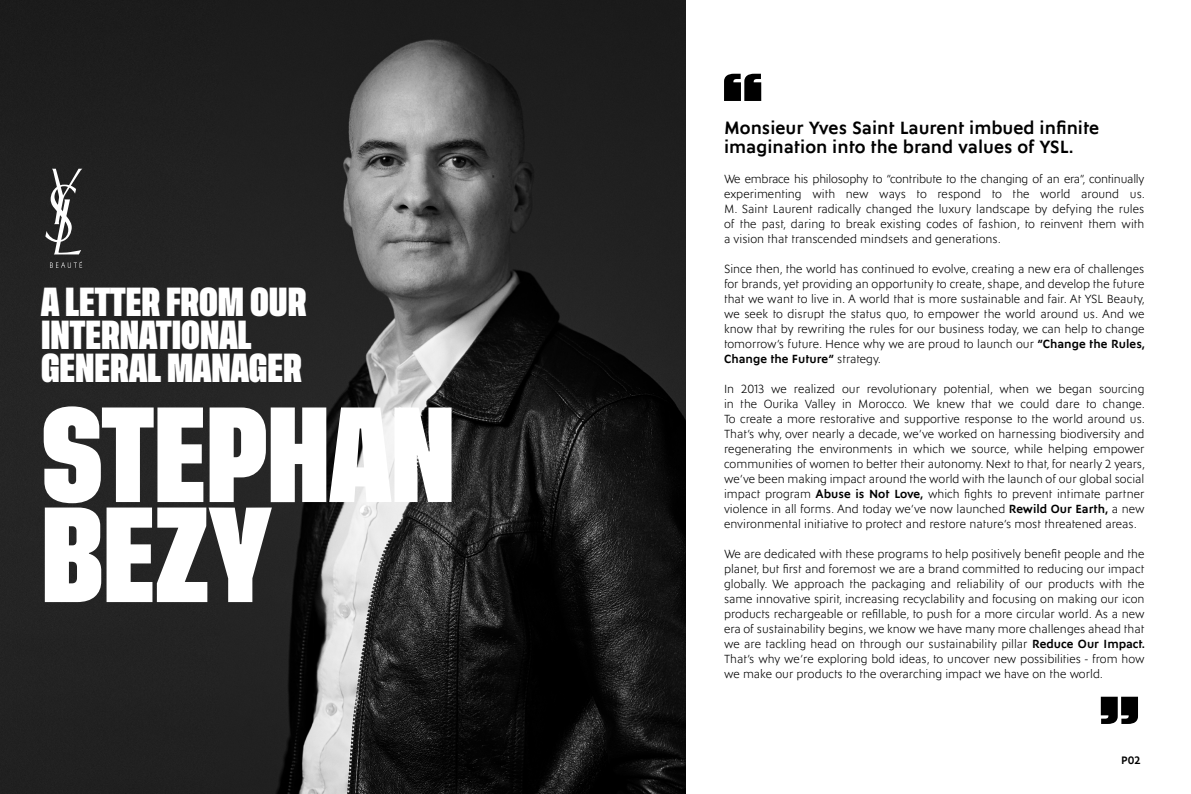
<style>
.page{position:relative;width:1191px;height:794px;background:#fff}
.page>*{position:absolute;margin:0;border:0;box-sizing:border-box;transform-origin:0 0}
.t1{font:700 100px/100px "Tusker Grotesk 6700";color:#fff}
.t2{font:700 30px/33px "Tusker Grotesk 6700";color:#fff}
.t3{font:600 18px/19px "Singulier";color:#000}
.t4{font:300 12px/15px "Singulier";color:#000;text-align:justify}
.t5{font:600 11px "Singulier";color:#000}
.s1{font-weight:600}
</style>
<div class="page">
<img style="left:0;top:0;width:685px;height:794px">
<svg style="left:724px;top:74px;width:37px;height:27px"></svg>
<svg style="left:1100px;top:696px;width:38px;height:28px"></svg>
<svg style="left:45px;top:169px;width:38px;height:85px"></svg>
<svg style="left:50px;top:261px;width:32px;height:7px"></svg>
<h2 class="t2" style="left:41px;top:287px;width:267px">A LETTER FROM OUR<br>INTERNATIONAL<br>GENERAL MANAGER</h2>
<h1 class="t1" style="left:41px;top:411px;width:416px">STEPHAN<br>BEZY</h1>
<h3 class="t3" style="left:724px;top:117px;width:377px">Monsieur Yves Saint Laurent imbued infinite imagination into the brand values of YSL.</h3>
<p class="t4" style="left:724px;top:170px;width:422px">We embrace his philosophy to “contribute to the changing of an era”, continually experimenting with new ways to respond to the world around us.<br>M. Saint Laurent radically changed the luxury landscape by defying the rules of the past, daring to break existing codes of fashion, to reinvent them with a vision that transcended mindsets and generations.</p>
<p class="t4" style="left:724px;top:260px;width:423px">Since then, the world has continued to evolve, creating a new era of challenges for brands, yet providing an opportunity to create, shape, and develop the future that we want to live in. A world that is more sustainable and fair. At YSL Beauty, we seek to disrupt the status quo, to empower the world around us. And we know that by rewriting the rules for our business today, we can help to change tomorrow’s future. Hence why we are proud to launch our <span class="s1">“Change the Rules, Change the Future”</span> strategy.</p>
<p class="t4" style="left:724px;top:380px;width:423px">In 2013 we realized our revolutionary potential, when we began sourcing in the Ourika Valley in Morocco. We knew that we could dare to change.<br>To create a more restorative and supportive response to the world around us.<br>That’s why, over nearly a decade, we’ve worked on harnessing biodiversity and regenerating the environments in which we source, while helping empower communities of women to better their autonomy. Next to that, for nearly 2 years, we’ve been making impact around the world with the launch of our global social impact program <span class="s1">Abuse is Not Love,</span> which fights to prevent intimate partner violence in all forms. And today we’ve now launched <span class="s1">Rewild Our Earth,</span> a new environmental initiative to protect and restore nature’s most threatened areas.</p>
<p class="t4" style="left:724px;top:545px;width:423px">We are dedicated with these programs to help positively benefit people and the planet, but first and foremost we are a brand committed to reducing our impact globally. We approach the packaging and reliability of our products with the same innovative spirit, increasing recyclability and focusing on making our icon products rechargeable or refillable, to push for a more circular world. As a new era of sustainability begins, we know we have many more challenges ahead that we are tackling head on through our sustainability pillar <span class="s1">Reduce Our Impact.<br></span>That’s why we’re exploring bold ideas, to uncover new possibilities - from how we make our products to the overarching impact we have on the world.</p>
<p class="t5" style="left:1121px;top:752px;width:21px">P02</p>
</div>
